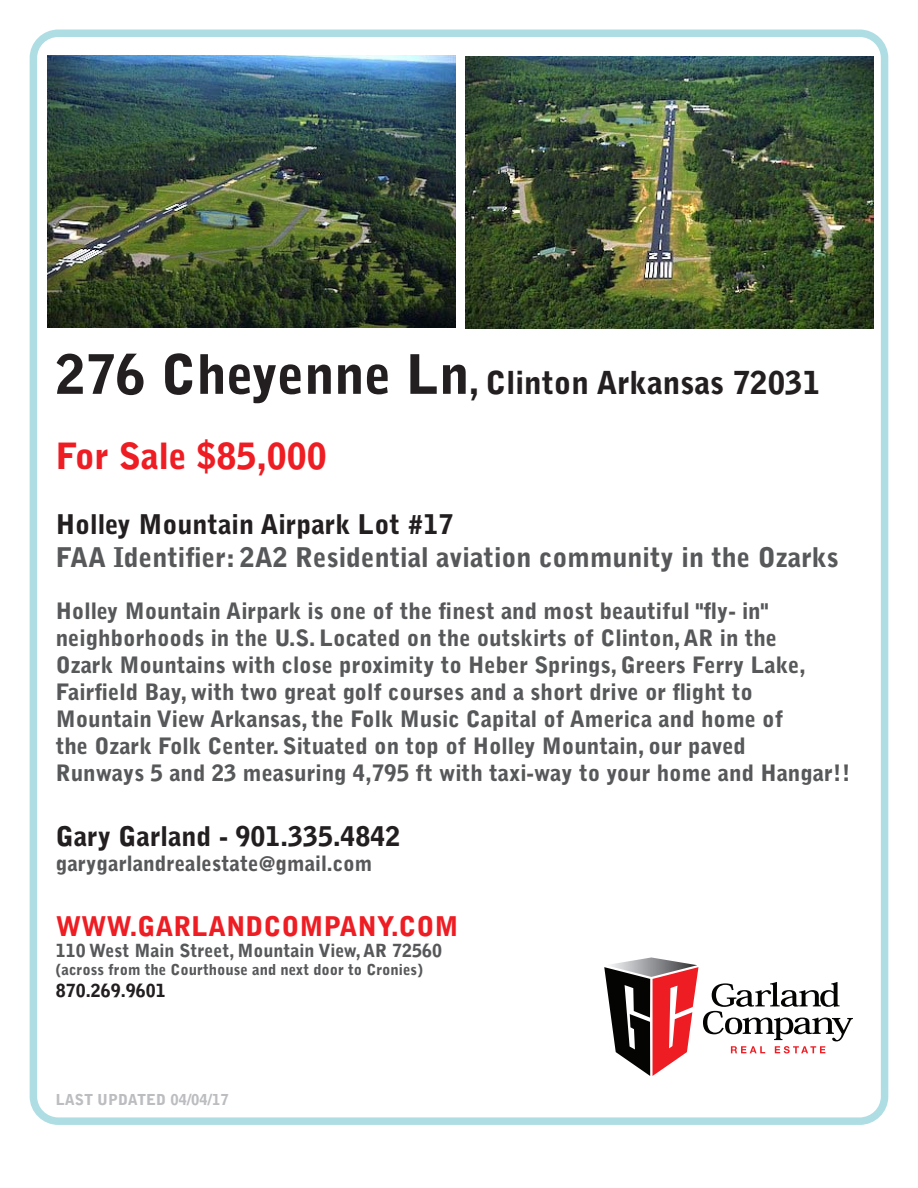
<style>
.page{position:relative;width:918px;height:1188px;background:#fff}
.page>*{position:absolute;margin:0;border:0;box-sizing:border-box;transform-origin:0 0}
.t1{font:900 36px "Bell Gothic Std";color:#ee1d23}
.t2{font:900 31.5px "Bell Gothic Std";color:#231f20}
.t3{font:900 27px/32.4px "Bell Gothic Std";color:#57585a}
.t4{font:900 27px "Bell Gothic Std";color:#231f20}
.t5{font:900 27px "Bell Gothic Std";color:#ee1d23}
.t6{font:900 22.5px/27px "Bell Gothic Std";color:#57585a}
.t7{font:900 21px "Bell Gothic Std";color:#57585a}
.t8{font:900 18px "Bell Gothic Std";color:#57585a}
.t9{font:900 18px "Bell Gothic Std";color:#231f20}
.t10{font:900 15px "Bell Gothic Std";color:#57585a}
.t11{font:900 15px "Bell Gothic Std";color:#bcbdc0}
.s1{font-size:54px}
.s2{font-size:36px}
.s3{color:#231f20}
</style>
<div class="page">
<div style="left:30px;top:29px;width:858px;height:1096px;border:8px solid #aedee4;border-radius:25px"></div>
<svg style="left:604px;top:957px;width:249px;height:119px"></svg>
<img style="left:47px;top:56px;width:409px;height:272px">
<img style="left:465px;top:56px;width:408px;height:272px">
<p class="t2" style="left:56px;top:364px;width:766px"><span class="s1">276 Cheyenne Ln</span><span class="s2">,</span> Clinton Arkansas 72031</p>
<p class="t1" style="left:56px;top:436px;width:273px">For Sale $85,000</p>
<p class="t3" style="left:56px;top:509px;width:785px"><span class="s3">Holley Mountain Airpark Lot #17<br></span>FAA Identifier: 2A2 Residential aviation community in the Ozarks</p>
<p class="t6" style="left:56px;top:598px;width:796px">Holley Mountain Airpark is one of the finest and most beautiful "fly- in" neighborhoods in the U.S. Located on the outskirts of Clinton, AR in the<br>Ozark Mountains with close proximity to Heber Springs, Greers Ferry Lake, Fairfield Bay, with two great golf courses and a short drive or flight to Mountain View Arkansas, the Folk Music Capital of America and home of<br>the Ozark Folk Center. Situated on top of Holley Mountain, our paved<br>Runways 5 and 23 measuring 4,795 ft with taxi-way to your home and Hangar!!</p>
<p class="t4" style="left:56px;top:820px;width:346px">Gary Garland - 901.335.4842</p>
<p class="t7" style="left:56px;top:851px;width:318px">garygarlandrealestate@gmail.com</p>
<p class="t5" style="left:56px;top:910px;width:404px">WWW.GARLANDCOMPANY.COM</p>
<p class="t8" style="left:56px;top:940px;width:388px">110 West Main Street, Mountain View, AR 72560</p>
<p class="t10" style="left:56px;top:961px;width:369px">(across from the Courthouse and next door to Cronies)</p>
<p class="t9" style="left:56px;top:980px;width:112px">870.269.9601</p>
<p class="t11" style="left:56px;top:1091px;width:175px">LAST UPDATED 04/04/17</p>
</div>
